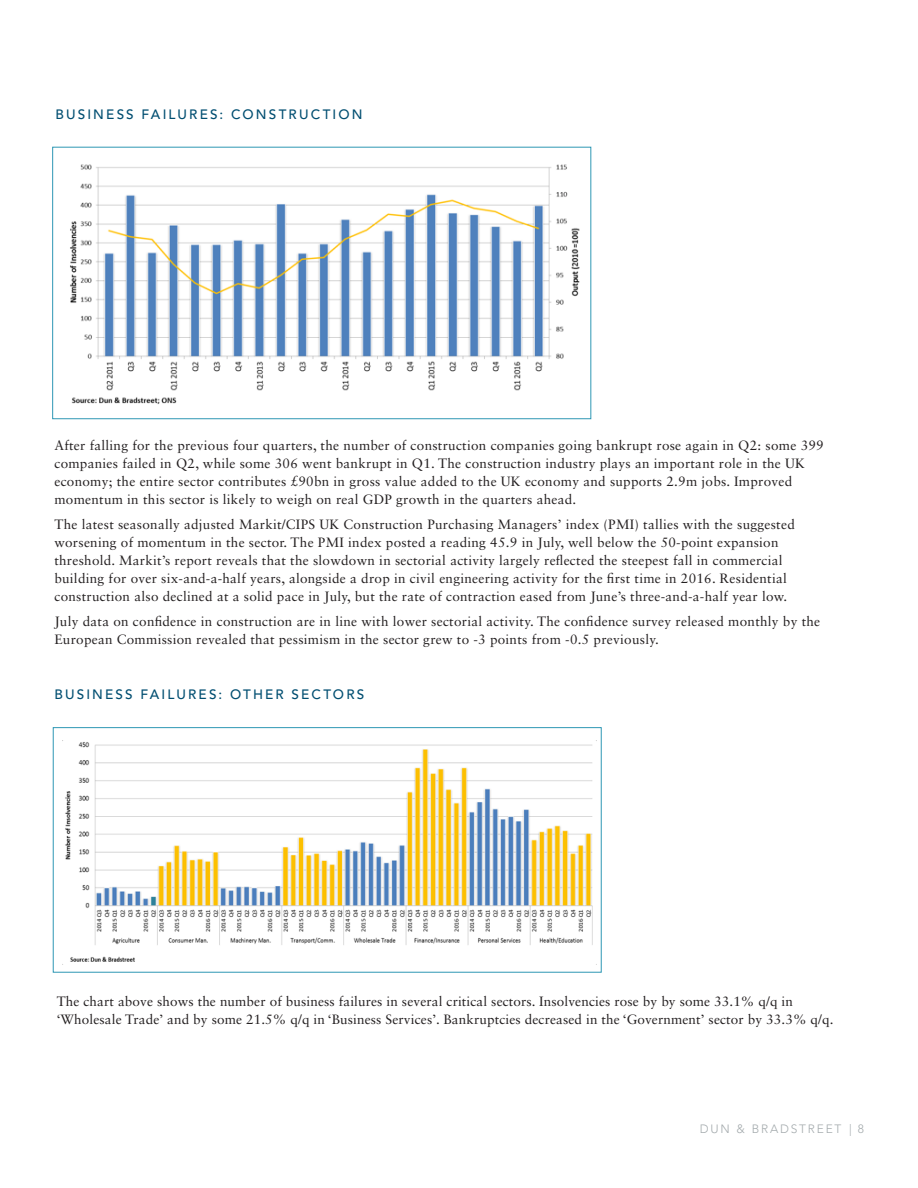
<style>
.page{position:relative;width:918px;height:1188px;background:#fff}
.page>*{position:absolute;margin:0;border:0;box-sizing:border-box;transform-origin:0 0}
._05_Body_Copy{font:13.5px/18px "Sabon LT Std";letter-spacing:.02em;color:#231f20}
._05_Body_Copy-2{font:500 13.5px "Avenir LT Std";letter-spacing:.16em;color:#004e71}
.t1{font:300 12px "Avenir LT Std";letter-spacing:.15em;color:#a4aaad}
</style>
<div class="page">
<div style="left:53px;top:727px;width:549px;height:246px;border:1px solid #2e97b4"></div>
<img style="left:65px;top:742px;width:528px;height:220px">
<img style="left:70px;top:164px;width:510px;height:240px">
<div style="left:52px;top:147px;width:539px;height:272px;border:1px solid #2e97b4"></div>
<p class="_05_Body_Copy-2" style="left:55px;top:107px;width:309px">BUSINESS FAILURES: CONSTRUCTION</p>
<p class="_05_Body_Copy" style="left:54px;top:437px;width:771px">After falling for the previous four quarters, the number of construction companies going bankrupt rose again in Q2: some 399 companies failed in Q2, while some 306 went bankrupt in Q1. The construction industry plays an important role in the UK economy; the entire sector contributes £90bn in gross value added to the UK economy and supports 2.9m jobs. Improved momentum in this sector is likely to weigh on real GDP growth in the quarters ahead.</p>
<p class="_05_Body_Copy" style="left:54px;top:515px;width:742px">The latest seasonally adjusted Markit/CIPS UK Construction Purchasing Managers’ index (PMI) tallies with the suggested worsening of momentum in the sector. The PMI index posted a reading 45.9 in July, well below the 50-point expansion threshold. Markit’s report reveals that the slowdown in sectorial activity largely reflected the steepest fall in commercial building for over six-and-a-half years, alongside a drop in civil engineering activity for the first time in 2016. Residential construction also declined at a solid pace in July, but the rate of contraction eased from June’s three-and-a-half year low.</p>
<p class="_05_Body_Copy" style="left:54px;top:612px;width:767px">July data on confidence in construction are in line with lower sectorial activity. The confidence survey released monthly by the<br>European Commission revealed that pessimism in the sector grew to -3 points from -0.5 previously.</p>
<p class="_05_Body_Copy-2" style="left:54px;top:686px;width:311px">BUSINESS FAILURES: OTHER SECTORS</p>
<p class="_05_Body_Copy" style="left:57px;top:992px;width:778px">The chart above shows the number of business failures in several critical sectors. Insolvencies rose by by some 33.1% q/q in ‘Wholesale Trade’ and by some 21.5% q/q in ‘Business Services’. Bankruptcies decreased in the ‘Government’ sector by 33.3% q/q.</p>
<p class="t1" style="left:700px;top:1122px;width:166px">DUN &amp; BRADSTREET | 8</p>
</div>
